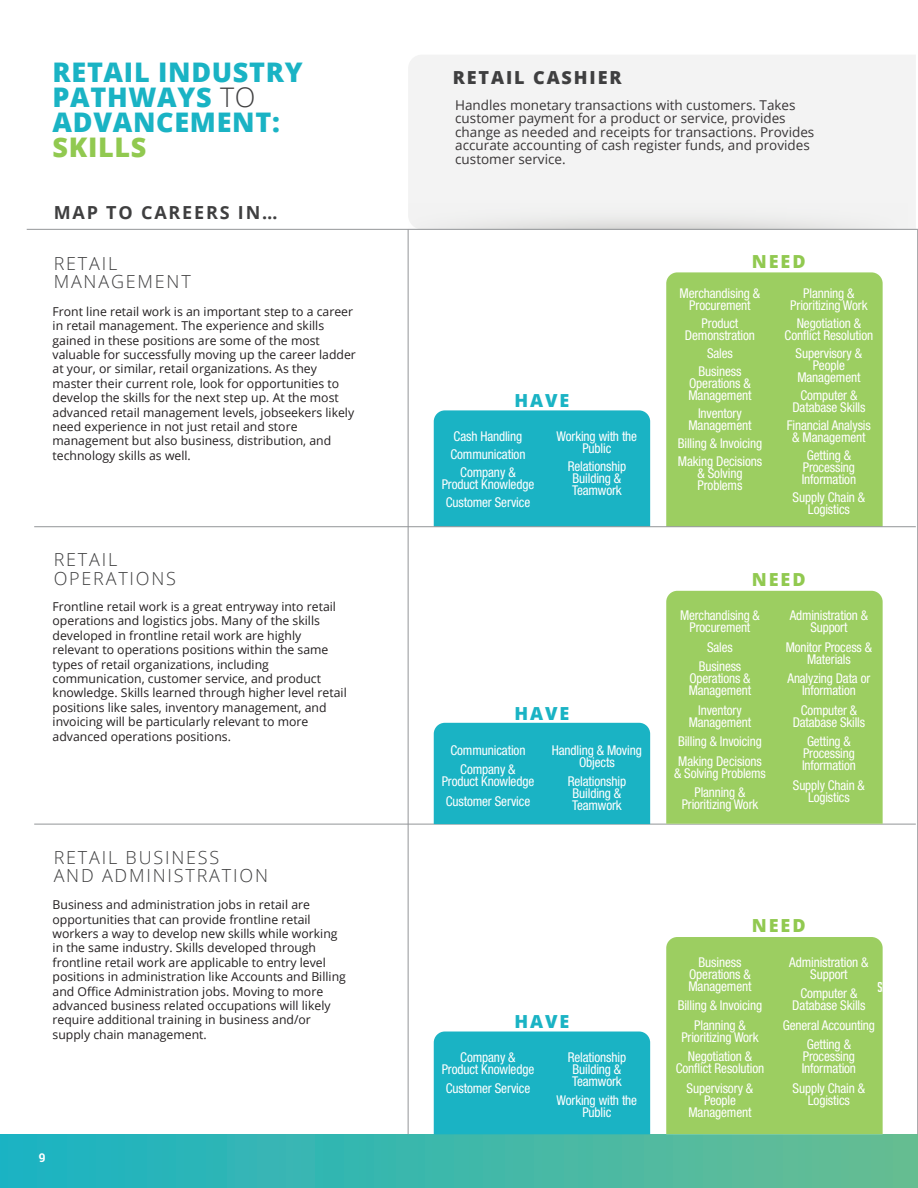
<style>
.page{position:relative;width:918px;height:1188px;background:#fff}
.page>*{position:absolute;margin:0;border:0;box-sizing:border-box;transform-origin:0 0}
.t1{font:800 27px/25px "Open Sans";letter-spacing:.025em;color:#1ab3c4}
.t2{font:800 27px "Open Sans";letter-spacing:.025em;color:#91c950}
.t3{font:300 18px/18px "Open Sans";letter-spacing:.1em;color:#3f3f40}
.t4{font:700 18px "Open Sans";letter-spacing:.1em;color:#3f3f40}
.t5{font:800 18px "Open Sans";letter-spacing:.105em;color:#3f3f40}
.t6{font:800 18px "Open Sans";letter-spacing:.105em;color:#1ab3c4}
.t7{font:800 18px "Open Sans";letter-spacing:.105em;color:#91c950}
.t8{font:condensed 13.5px/12px "Helvetica Neue LT Std";letter-spacing:-.01em;color:#fff;text-align:center}
.t9{font:13.5px/13.5px "Open Sans";color:#231f20}
.t10{font:12.3px/14.4px "Open Sans";color:#231f20}
.t11{font:700 12px "Roboto Slab";color:#fff}
.s1{font-weight:300;color:#3f3f40}
</style>
<div class="page">
<div style="left:434px;top:410px;width:216px;height:116px;background:#1ab3c4"></div>
<div style="left:666px;top:272px;width:217px;height:254px;background:#9cce61"></div>
<div style="left:408px;top:55px;width:508px;height:174px;background:#f3f3f3"></div>
<div style="left:0;top:1134px;width:918px;height:54px;background:linear-gradient(to right,#1ab3c3,#67bd91)"></div>
<hr style="left:34px;top:526px;width:884px;height:1px;background:#939598">
<hr style="left:34px;top:824px;width:884px;height:1px;background:#939598">
<hr style="left:408px;top:229px;width:1px;height:905px;background:#939598">
<hr style="left:916px;top:49px;width:2px;height:987px;background:#fff">
<hr style="left:917px;top:230px;width:1px;height:904px;background:#939598">
<svg style="left:408px;top:190px;width:505px;height:39px"></svg>
<div style="left:434px;top:723px;width:216px;height:101px;background:#1ab3c4"></div>
<div style="left:666px;top:591px;width:217px;height:233px;background:#9cce61"></div>
<div style="left:434px;top:1032px;width:216px;height:102px;background:#1ab3c4"></div>
<div style="left:666px;top:937px;width:217px;height:197px;background:#9cce61"></div>
<hr style="left:27px;top:229px;width:891px;height:1px;background:#939598">
<h1 class="t1" style="left:53px;top:58px;width:252px">RETAIL INDUSTRY<br>PATHWAYS <span class="s1">TO<br></span>ADVANCEMENT:</h1>
<h1 class="t2" style="left:53px;top:127px;width:95px">SKILLS</h1>
<h2 class="t4" style="left:54px;top:199px;width:225px">MAP TO CAREERS IN…</h2>
<h2 class="t3" style="left:54px;top:254px;width:139px">RETAIL<br>MANAGEMENT</h2>
<p class="t10" style="left:53px;top:304px;width:305px">Front line retail work is an important step to a career in retail management. The experience and skills gained in these positions are some of the most valuable for successfully moving up the career ladder at your, or similar, retail organizations. As they master their current role, look for opportunities to develop the skills for the next step up. At the most advanced retail management levels, jobseekers likely need experience in not just retail and store management but also business, distribution, and technology skills as well.</p>
<h2 class="t3" style="left:54px;top:549px;width:124px;line-height:19.5px">RETAIL<br>OPERATIONS</h2>
<p class="t10" style="left:53px;top:599px;width:296px">Frontline retail work is a great entryway into retail operations and logistics jobs. Many of the skills developed in frontline retail work are highly relevant to operations positions within the same types of retail organizations, including communication, customer service, and product knowledge. Skills learned through higher level retail positions like sales, inventory management, and invoicing will be particularly relevant to more advanced operations positions.</p>
<h2 class="t3" style="left:54px;top:848px;width:216px">RETAIL BUSINESS<br>AND ADMINISTRATION</h2>
<p class="t10" style="left:53px;top:897px;width:295px">Business and administration jobs in retail are opportunities that can provide frontline retail workers a way to develop new skills while working in the same industry. Skills developed through frontline retail work are applicable to entry level positions in administration like Accounts and Billing and Office Administration jobs. Moving to more advanced business related occupations will likely require additional training in business and/or supply chain management.</p>
<p class="t11" style="left:39px;top:1150px;width:8px">9</p>
<h2 class="t5" style="left:453px;top:63px;width:171px">RETAIL CASHIER</h2>
<p class="t9" style="left:455px;top:98px;width:361px">Handles monetary transactions with customers. Takes customer payment for a product or service, provides change as needed and receipts for transactions. Provides accurate accounting of cash register funds, and provides customer service.</p>
<h2 class="t6" style="left:514px;top:387px;width:56px">HAVE</h2>
<p class="t8" style="left:451px;top:427px;width:76px;line-height:18px">Cash Handling<br>Communication<br>Company &amp;</p>
<p class="t8" style="left:442px;top:475px;width:94px;line-height:18px">Product Knowledge<br>Customer Service</p>
<p class="t8" style="left:557px;top:430px;width:82px">Working with the<br>Public</p>
<p class="t8" style="left:568px;top:460px;width:60px">Relationship<br>Building &amp;<br>Teamwork</p>
<h2 class="t6" style="left:514px;top:699px;width:56px">HAVE</h2>
<p class="t8" style="left:450px;top:740px;width:76px;line-height:19.5px">Communication<br>Company &amp;</p>
<p class="t8" style="left:442px;top:771px;width:94px;line-height:19.5px">Product Knowledge<br>Customer Service</p>
<p class="t8" style="left:552px;top:744px;width:91px">Handling &amp; Moving<br>Objects</p>
<p class="t8" style="left:568px;top:775px;width:60px">Relationship<br>Building &amp;<br>Teamwork</p>
<h2 class="t7" style="left:752px;top:247px;width:55px">NEED</h2>
<p class="t8" style="left:680px;top:287px;width:82px">Merchandising &amp;<br>Procurement</p>
<p class="t8" style="left:685px;top:317px;width:72px">Product<br>Demonstration</p>
<p class="t8" style="left:699px;top:344px;width:44px;line-height:18px">Sales<br>Business</p>
<p class="t8" style="left:688px;top:377px;width:65px;text-align:left">Operations &amp;<br>Management</p>
<p class="t8" style="left:688px;top:407px;width:65px">Inventory<br>Management</p>
<p class="t8" style="left:678px;top:434px;width:86px;line-height:18px;text-align:left">Billing &amp; Invoicing<br>Making Decisions</p>
<p class="t8" style="left:698px;top:467px;width:46px;text-align:left">&amp; Solving<br>Problems</p>
<p class="t8" style="left:790px;top:287px;width:79px">Planning &amp;<br>Prioritizing Work</p>
<p class="t8" style="left:785px;top:317px;width:90px">Negotiation &amp;<br>Conflict Resolution</p>
<p class="t8" style="left:796px;top:347px;width:68px">Supervisory &amp;<br>People<br>Management</p>
<p class="t8" style="left:792px;top:389px;width:75px">Computer &amp;<br>Database Skills</p>
<p class="t8" style="left:787px;top:419px;width:85px">Financial Analysis &amp; Management</p>
<p class="t8" style="left:802px;top:449px;width:56px">Getting &amp;<br>Processing<br>Information</p>
<p class="t8" style="left:793px;top:491px;width:74px">Supply Chain &amp;<br>Logistics</p>
<h2 class="t7" style="left:752px;top:566px;width:55px">NEED</h2>
<p class="t8" style="left:680px;top:610px;width:81px">Merchandising &amp;<br>Procurement</p>
<p class="t8" style="left:699px;top:637px;width:44px;line-height:19.5px">Sales<br>Business</p>
<p class="t8" style="left:689px;top:673px;width:64px;text-align:left">Operations &amp;<br>Management</p>
<p class="t8" style="left:689px;top:704px;width:64px">Inventory<br>Management</p>
<p class="t8" style="left:678px;top:732px;width:85px;line-height:19.5px;text-align:left">Billing &amp; Invoicing<br>Making Decisions</p>
<p class="t8" style="left:674px;top:763px;width:93px;line-height:19.5px">&amp; Solving Problems<br>Planning &amp;</p>
<p class="t8" style="left:682px;top:799px;width:78px">Prioritizing Work</p>
<p class="t8" style="left:790px;top:610px;width:80px">Administration &amp;<br>Support</p>
<p class="t8" style="left:786px;top:641px;width:88px">Monitor Process &amp;<br>Materials</p>
<p class="t8" style="left:788px;top:673px;width:84px">Analyzing Data or<br>Information</p>
<p class="t8" style="left:793px;top:704px;width:74px">Computer &amp;<br>Database Skills</p>
<p class="t8" style="left:802px;top:736px;width:55px">Getting &amp;<br>Processing<br>Information</p>
<p class="t8" style="left:793px;top:779px;width:73px">Supply Chain &amp;<br>Logistics</p>
<h2 class="t6" style="left:514px;top:1008px;width:56px">HAVE</h2>
<p class="t8" style="left:442px;top:1051px;width:94px">Company &amp;<br>Product Knowledge</p>
<p class="t8" style="left:446px;top:1082px;width:86px">Customer Service</p>
<p class="t8" style="left:568px;top:1051px;width:60px">Relationship<br>Building &amp;<br>Teamwork</p>
<p class="t8" style="left:557px;top:1094px;width:82px">Working with the<br>Public</p>
<h2 class="t7" style="left:752px;top:912px;width:55px">NEED</h2>
<p class="t8" style="left:688px;top:956px;width:65px">Business<br>Operations &amp;<br>Management</p>
<p class="t8" style="left:678px;top:995px;width:86px;line-height:19.5px">Billing &amp; Invoicing<br>Planning &amp;</p>
<p class="t8" style="left:681px;top:1027px;width:79px;line-height:19.5px">Prioritizing Work<br>Negotiation &amp;</p>
<p class="t8" style="left:676px;top:1058px;width:90px;line-height:19.5px">Conflict Resolution<br>Supervisory &amp;</p>
<p class="t8" style="left:688px;top:1094px;width:65px">People<br>Management</p>
<p class="t8" style="left:789px;top:956px;width:81px">Administration &amp;<br>Support</p>
<p class="t8" style="left:792px;top:987px;width:75px">Computer &amp;<br>Database Skills</p>
<p class="t8" style="left:783px;top:1015px;width:94px;line-height:19.5px">General Accounting<br>Getting &amp;</p>
<p class="t8" style="left:802px;top:1050px;width:56px;text-align:left">Processing<br>Information</p>
<p class="t8" style="left:793px;top:1082px;width:74px">Supply Chain &amp;<br>Logistics</p>
</div>
